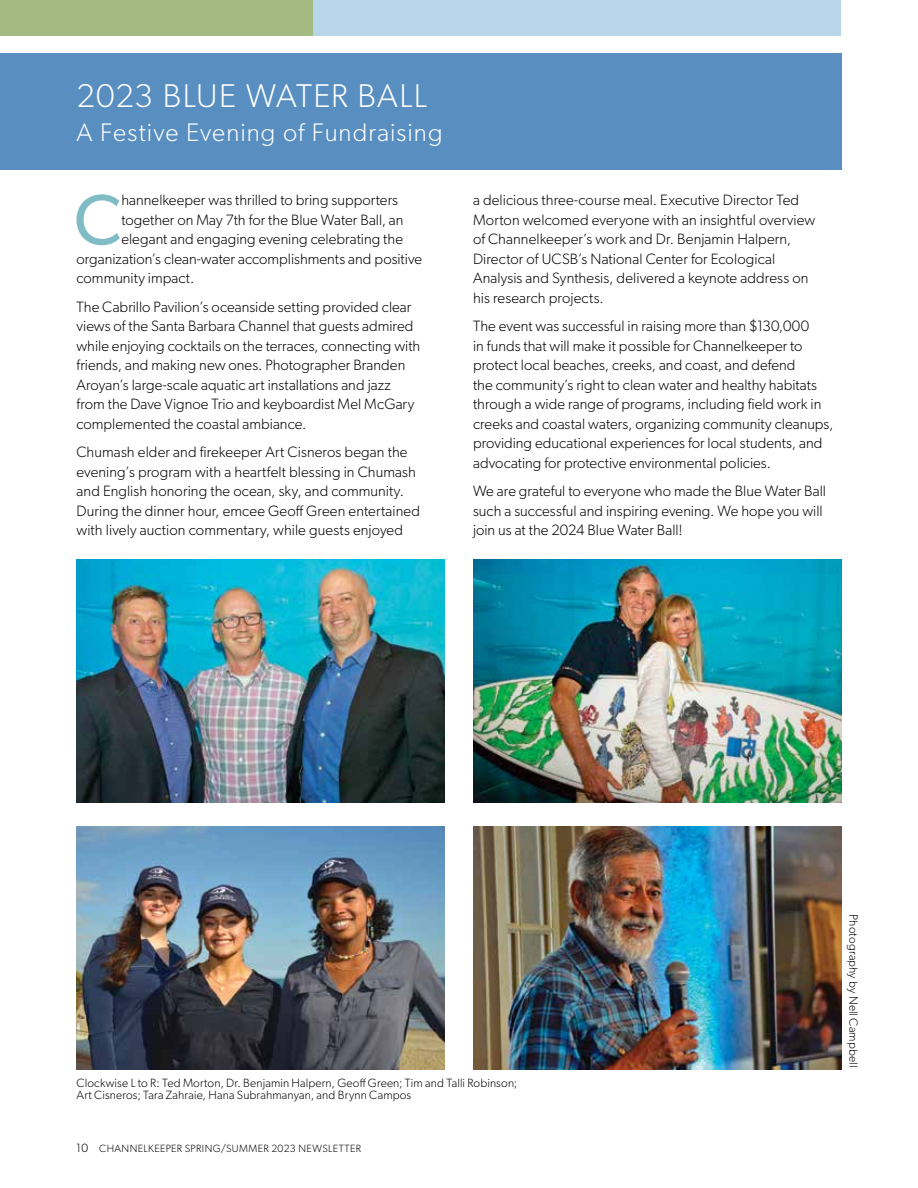
<style>
.page{position:relative;width:918px;height:1188px;background:#fff}
.page>*{position:absolute;margin:0;border:0;box-sizing:border-box;transform-origin:0 0}
.t1{font:71.55px "Gibson";color:#7fbcc6}
.t2{font:300 33px "Gibson";letter-spacing:.03em;color:#fff}
.t3{font:300 25.5px "Gibson";letter-spacing:.04em;color:#fff}
.t4{font:300 15px/19.5px "Gibson";letter-spacing:.005em;color:#000}
.t5{font:300 12px/12px "Gibson";letter-spacing:.01em;color:#000}
.t6{font:300 10.5px "Gibson";letter-spacing:.04em;color:#000}
.s1{font-size:12px}
</style>
<div class="page">
<div style="left:0;top:0;width:314px;height:36px;background:#a3bb83"></div>
<div style="left:313px;top:0;width:528px;height:36px;background:#b8d6e8"></div>
<div style="left:0;top:53px;width:842px;height:117px;background:#588ec0"></div>
<img style="left:76px;top:827px;width:369px;height:243px">
<img style="left:473px;top:827px;width:368px;height:243px">
<img style="left:473px;top:560px;width:368px;height:242px">
<img style="left:76px;top:560px;width:369px;height:242px">
<h2 class="t2" style="left:76px;top:76px;width:352px">2023 BLUE WATER BALL</h2>
<h3 class="t3" style="left:76px;top:117px;width:368px">A Festive Evening of Fundraising</h3>
<h1 class="t1" style="left:74px;top:177px;width:49px">C</h1>
<p class="t4" style="left:121px;top:190px;width:278px">hannelkeeper was thrilled to bring supporters</p>
<p class="t4" style="left:121px;top:210px;width:284px">together on May 7th for the Blue Water Ball, an</p>
<p class="t4" style="left:121px;top:229px;width:283px">elegant and engaging evening celebrating the</p>
<p class="t4" style="left:77px;top:249px;width:347px">organization’s clean-water accomplishments and positive</p>
<p class="t4" style="left:77px;top:268px;width:119px">community impact.</p>
<p class="t4" style="left:77px;top:297px;width:345px">The Cabrillo Pavilion’s oceanside setting provided clear views of the Santa Barbara Channel that guests admired while enjoying cocktails on the terraces, connecting with friends, and making new ones. Photographer Branden Aroyan’s large-scale aquatic art installations and jazz from the Dave Vignoe Trio and keyboardist Mel McGary complemented the coastal ambiance.</p>
<p class="t4" style="left:77px;top:442px;width:345px">Chumash elder and firekeeper Art Cisneros began the evening’s program with a heartfelt blessing in Chumash and English honoring the ocean, sky, and community.<br>During the dinner hour, emcee Geoff Green entertained with lively auction commentary, while guests enjoyed</p>
<p class="t4" style="left:473px;top:190px;width:344px">a delicious three-course meal. Executive Director Ted Morton welcomed everyone with an insightful overview of Channelkeeper’s work and Dr. Benjamin Halpern, Director of UCSB’s National Center for Ecological Analysis and Synthesis, delivered a keynote address on his research projects.</p>
<p class="t4" style="left:473px;top:316px;width:362px">The event was successful in raising more than $130,000<br>in funds that will make it possible for Channelkeeper to protect local beaches, creeks, and coast, and defend<br>the community’s right to clean water and healthy habitats through a wide range of programs, including field work in creeks and coastal waters, organizing community cleanups, providing educational experiences for local students, and advocating for protective environmental policies.</p>
<p class="t4" style="left:473px;top:481px;width:354px">We are grateful to everyone who made the Blue Water Ball such a successful and inspiring evening. We hope you will join us at the 2024 Blue Water Ball!</p>
<p class="t5" style="left:77px;top:1076px;width:442px">Clockwise L to R: Ted Morton, Dr. Benjamin Halpern, Geoff Green; Tim and Talli Robinson;<br>Art Cisneros; Tara Zahraie, Hana Subrahmanyan, and Brynn Campos</p>
<p class="t6" style="left:76px;top:1142px;width:286px"><span class="s1">10</span> CHANNELKEEPER SPRING/SUMMER 2023 NEWSLETTER</p>
<p class="t5" style="left:860px;top:914px;width:155px;rotate:90deg">Photography by Nell Campbell</p>
</div>
